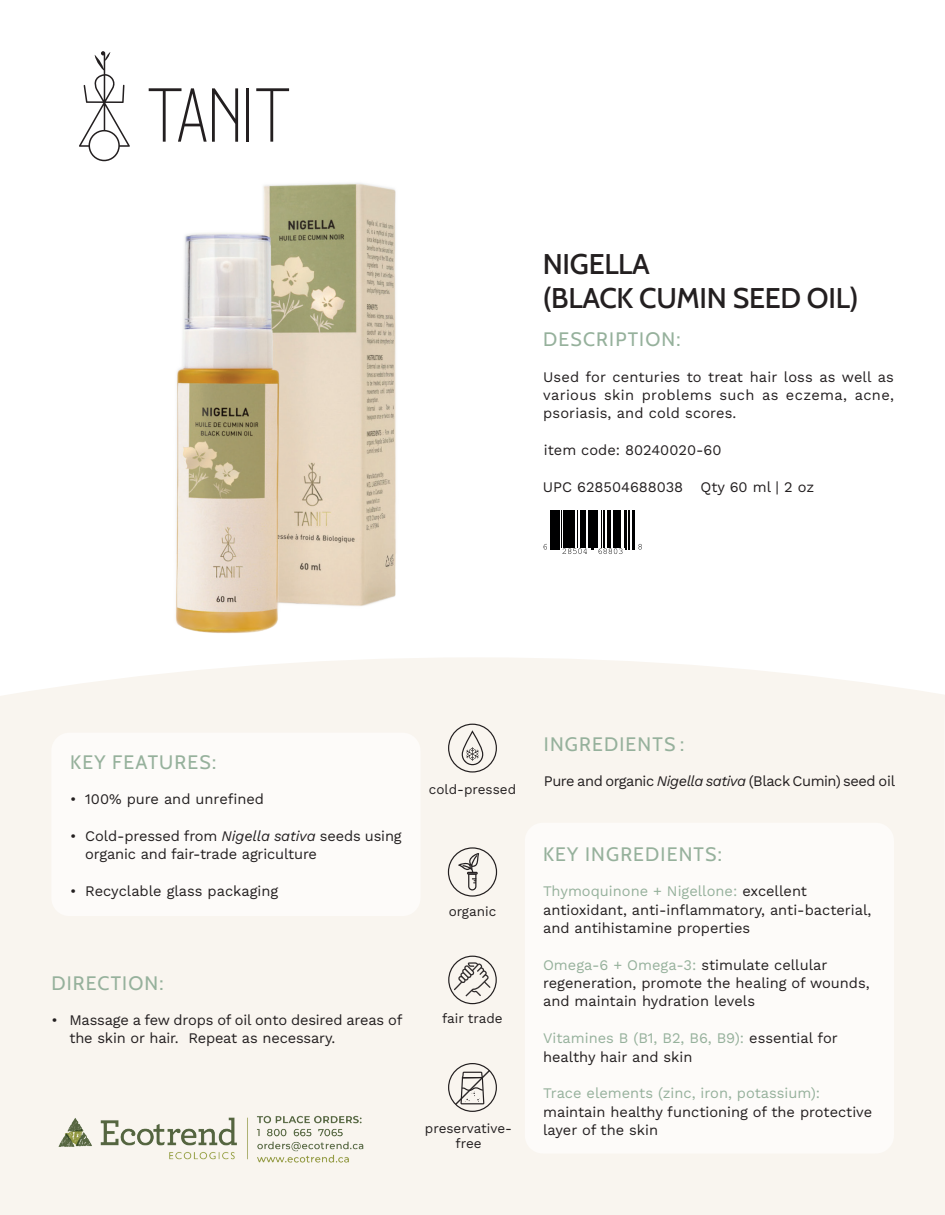
<style>
.page{position:relative;width:945px;height:1215px;background:#fff}
.page>*{position:absolute;margin:0;border:0;box-sizing:border-box;transform-origin:0 0}
.t1{font:500 28.5px/34.2px "Cabin";letter-spacing:-.01em;color:#231f20}
.t2{font:19.5px "Cabin";letter-spacing:.06em;color:#96b19c}
.t3{font:14.7px/18.3px "Work Sans";color:#231f20}
.t4{font:14.7px "Work Sans";letter-spacing:-.03em;color:#231f20}
.t5{font:14.7px "Work Sans";color:#96b19c}
.t6{font:13.5px/15px "Work Sans";color:#231f20;text-align:center}
.s1{font-style:italic}
.s2{color:#96b19c}
</style>
<div class="page">
<svg style="left:79px;top:51px;width:51px;height:110px"></svg>
<svg style="left:149px;top:88px;width:89px;height:54px"></svg>
<hr style="left:246px;top:88px;width:3px;height:54px;background:#231f20">
<svg style="left:256px;top:88px;width:33px;height:54px"></svg>
<img style="left:175px;top:183px;width:221px;height:451px">
<div style="left:0;top:657px;width:945px;height:558px;background:#f9f5ef"></div>
<div style="left:51px;top:733px;width:370px;height:183px;background:#fdfbf9;border-radius:18px"></div>
<img style="left:51px;top:1101px;width:328px;height:69px">
<div style="left:525px;top:823px;width:369px;height:331px;background:#fdfbf9;border-radius:18px"></div>
<svg style="left:544px;top:544px;width:3px;height:6px"></svg>
<hr style="left:550px;top:511px;width:1px;height:38px;background:#000001">
<hr style="left:552px;top:511px;width:1px;height:38px;background:#000001">
<hr style="left:554px;top:511px;width:1px;height:38px;background:#000001">
<hr style="left:556px;top:511px;width:3px;height:38px;background:#000001">
<hr style="left:561px;top:511px;width:1px;height:36px;background:#000001">
<hr style="left:564px;top:511px;width:2px;height:36px;background:#000001">
<hr style="left:566px;top:511px;width:2px;height:36px;background:#000001">
<hr style="left:569px;top:511px;width:3px;height:36px;background:#000001">
<hr style="left:573px;top:511px;width:1px;height:36px;background:#000001">
<hr style="left:577px;top:511px;width:1px;height:36px;background:#000001">
<hr style="left:581px;top:511px;width:1px;height:36px;background:#000001">
<hr style="left:583px;top:511px;width:1px;height:36px;background:#000001">
<hr style="left:585px;top:511px;width:1px;height:36px;background:#000001">
<hr style="left:589px;top:511px;width:1px;height:36px;background:#000001">
<svg style="left:563px;top:548px;width:24px;height:6px"></svg>
<hr style="left:591px;top:511px;width:1px;height:38px;background:#000001">
<hr style="left:593px;top:511px;width:1px;height:38px;background:#000001">
<hr style="left:595px;top:511px;width:1px;height:36px;background:#000001">
<hr style="left:597px;top:511px;width:1px;height:36px;background:#000001">
<hr style="left:601px;top:511px;width:1px;height:36px;background:#000001">
<hr style="left:604px;top:511px;width:1px;height:36px;background:#000001">
<hr style="left:607px;top:511px;width:1px;height:36px;background:#000001">
<hr style="left:610px;top:511px;width:1px;height:36px;background:#000001">
<hr style="left:613px;top:511px;width:3px;height:36px;background:#000001">
<hr style="left:618px;top:511px;width:1px;height:36px;background:#000001">
<hr style="left:620px;top:511px;width:1px;height:36px;background:#000001">
<hr style="left:624px;top:511px;width:1px;height:36px;background:#000001">
<svg style="left:599px;top:548px;width:24px;height:6px"></svg>
<hr style="left:626px;top:511px;width:1px;height:38px;background:#000001">
<hr style="left:629px;top:511px;width:1px;height:38px;background:#000001">
<hr style="left:632px;top:511px;width:1px;height:38px;background:#000001">
<hr style="left:634px;top:511px;width:1px;height:38px;background:#000001">
<svg style="left:638px;top:544px;width:4px;height:6px"></svg>
<svg style="left:448px;top:1063px;width:49px;height:49px"></svg>
<svg style="left:448px;top:847px;width:49px;height:50px"></svg>
<svg style="left:448px;top:724px;width:49px;height:49px"></svg>
<svg style="left:448px;top:956px;width:49px;height:48px"></svg>
<h1 class="t1" style="left:543px;top:245px;width:317px">NIGELLA<br>(BLACK CUMIN SEED OIL)</h1>
<h2 class="t2" style="left:543px;top:323px;width:139px">DESCRIPTION:</h2>
<p class="t3" style="left:543px;top:367px;width:352px;text-align:justify">Used for centuries to treat hair loss as well as various skin problems such as eczema, acne, psoriasis, and cold scores.</p>
<p class="t3" style="left:544px;top:440px;width:179px">item code: 80240020-60</p>
<p class="t3" style="left:543px;top:477px;width:273px">UPC 628504688038 Qty 60 ml | 2 oz</p>
<h2 class="t2" style="left:70px;top:747px;width:147px">KEY FEATURES:</h2>
<p class="t3" style="left:70px;top:790px;width:195px">• 100% pure and unrefined</p>
<p class="t3" style="left:85px;top:826px;width:318px;text-indent:-15px">• Cold-pressed from <span class="s1">Nigella sativa</span> seeds using organic and fair-trade agriculture</p>
<p class="t3" style="left:70px;top:881px;width:209px">• Recyclable glass packaging</p>
<h2 class="t2" style="left:51px;top:967px;width:114px">DIRECTION:</h2>
<p class="t3" style="left:69px;top:1010px;width:335px;text-indent:-18px">• Massage a few drops of oil onto desired areas of the skin or hair. Repeat as necessary.</p>
<p class="t6" style="left:429px;top:782px;width:89px">cold-pressed</p>
<p class="t6" style="left:449px;top:903px;width:49px">organic</p>
<p class="t6" style="left:442px;top:1010px;width:62px">fair trade</p>
<p class="t6" style="left:425px;top:1120px;width:89px">preservative&shy;free</p>
<h2 class="t2" style="left:544px;top:729px;width:142px">INGREDIENTS :</h2>
<p class="t4" style="left:544px;top:770px;width:353px">Pure and organic <span class="s1">Nigella sativa</span> (Black Cumin) seed oil</p>
<h2 class="t2" style="left:543px;top:839px;width:180px">KEY INGREDIENTS:</h2>
<p class="t3" style="left:543px;top:881px;width:330px"><span class="s2">Thymoquinone + Nigellone:</span> excellent antioxidant, anti-inflammatory, anti-bacterial, and antihistamine properties</p>
<p class="t3" style="left:543px;top:955px;width:328px"><span class="s2">Omega-6 + Omega-3:</span> stimulate cellular regeneration, promote the healing of wounds, and maintain hydration levels</p>
<p class="t3" style="left:543px;top:1028px;width:296px"><span class="s2">Vitamines B (B1, B2, B6, B9):</span> essential for healthy hair and skin</p>
<p class="t5" style="left:543px;top:1082px;width:279px">Trace elements (zinc, iron, potassium):</p>
<p class="t3" style="left:543px;top:1102px;width:331px">maintain healthy functioning of the protective layer of the skin</p>
</div>
